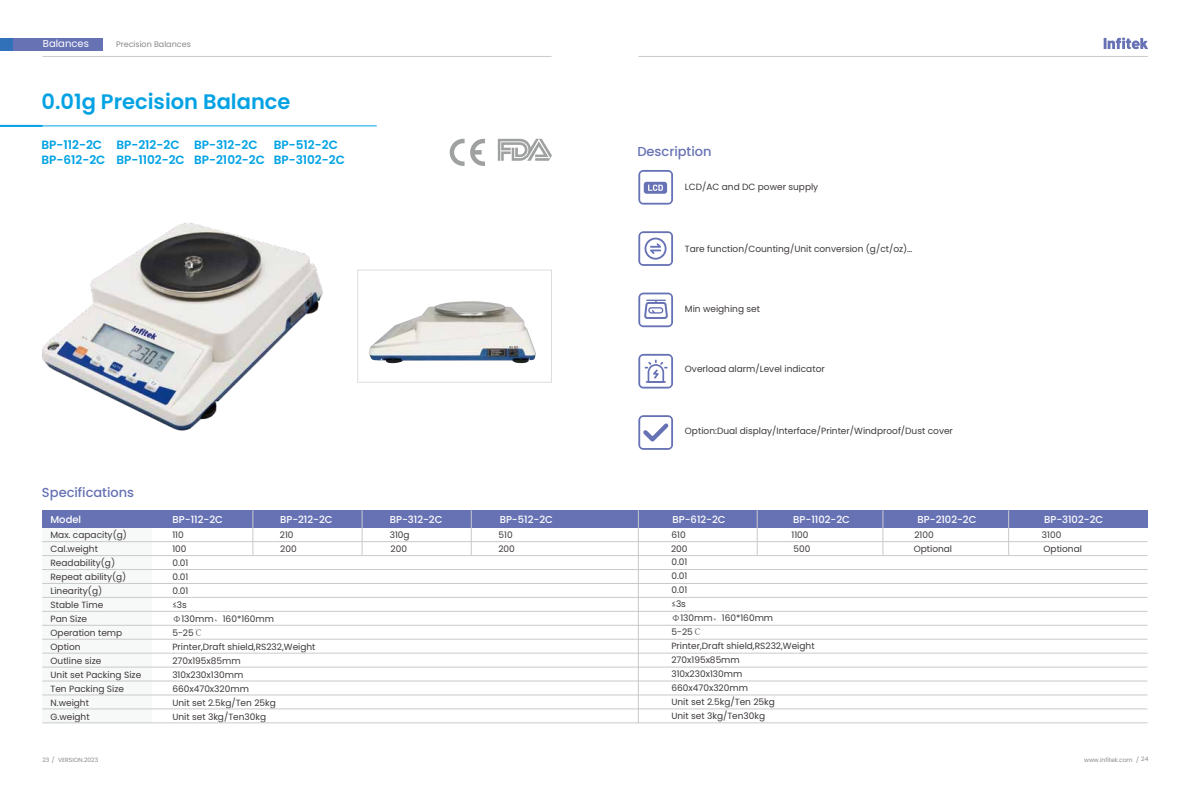
<style>
.page{position:relative;width:1191px;height:808px;background:#fff}
.page>*{position:absolute;margin:0;border:0;box-sizing:border-box;transform-origin:0 0}
.t1{font:600 21px "Poppins";color:#00a2e4}
.t2{font:500 13px "Poppins";color:#6772b5}
.t3{font:600 12px/14.4px "Poppins";color:#00a2e4}
.t4{font:500 10px "Poppins";color:#fff}
.t5{font:10px "Poppins";color:#fff}
.t6{font:9px/14px "Poppins";color:#3e3a39}
.t7{font:8px "Poppins";color:#898989}
.t8{font:6px "Poppins";color:#898989}
.s1{font-family:"Adobe Song Std";font-weight:300}
</style>
<div class="page">
<svg style="left:638px;top:293px;width:35px;height:34px"></svg>
<svg style="left:638px;top:354px;width:35px;height:34px"></svg>
<svg style="left:638px;top:415px;width:35px;height:35px"></svg>
<div style="left:42px;top:510px;width:109px;height:213px;background:#f7f8f8"></div>
<div style="left:42px;top:510px;width:1105px;height:18px;background:#6772b5"></div>
<hr style="left:42px;top:555px;width:1105px;height:1px;background:#c9caca">
<hr style="left:42px;top:583px;width:1105px;height:1px;background:#c9caca">
<hr style="left:42px;top:569px;width:1105px;height:1px;background:#c9caca">
<hr style="left:42px;top:541px;width:1105px;height:1px;background:#c9caca">
<hr style="left:42px;top:597px;width:1105px;height:1px;background:#c9caca">
<hr style="left:42px;top:625px;width:1105px;height:1px;background:#c9caca">
<hr style="left:42px;top:611px;width:1105px;height:1px;background:#c9caca">
<hr style="left:42px;top:639px;width:1105px;height:1px;background:#c9caca">
<hr style="left:42px;top:667px;width:1105px;height:1px;background:#c9caca">
<hr style="left:42px;top:653px;width:1105px;height:1px;background:#c9caca">
<hr style="left:42px;top:681px;width:1105px;height:1px;background:#c9caca">
<hr style="left:42px;top:709px;width:1105px;height:1px;background:#c9caca">
<hr style="left:42px;top:695px;width:1105px;height:1px;background:#c9caca">
<hr style="left:42px;top:722px;width:1105px;height:1px;background:#c9caca">
<hr style="left:253px;top:510px;width:1px;height:45px;background:#c9caca">
<hr style="left:362px;top:510px;width:1px;height:45px;background:#c9caca">
<hr style="left:471px;top:510px;width:1px;height:45px;background:#c9caca">
<hr style="left:757px;top:510px;width:1px;height:45px;background:#c9caca">
<hr style="left:882px;top:510px;width:1px;height:45px;background:#c9caca">
<hr style="left:1008px;top:510px;width:1px;height:45px;background:#c9caca">
<hr style="left:638px;top:510px;width:1px;height:213px;background:#c9caca">
<img style="left:369px;top:301px;width:167px;height:62px">
<div style="left:357px;top:270px;width:195px;height:113px;border:1px solid #dcdddd"></div>
<div style="left:13px;top:38px;width:90px;height:13px;background:#6772b5"></div>
<div style="left:0;top:38px;width:12px;height:13px;background:#3071b9"></div>
<hr style="left:638px;top:56px;width:509px;height:1px;background:#c9caca">
<hr style="left:42px;top:56px;width:509px;height:1px;background:#c9caca">
<hr style="left:0;top:126px;width:377px;height:1px;background:#00a2e4">
<hr style="left:0;top:125px;width:43px;height:2px;background:#00a2e4">
<svg style="left:450px;top:139px;width:35px;height:27px"></svg>
<svg style="left:498px;top:139px;width:54px;height:22px"></svg>
<svg style="left:638px;top:170px;width:35px;height:35px"></svg>
<svg style="left:638px;top:231px;width:35px;height:35px"></svg>
<svg style="left:1103px;top:38px;width:45px;height:11px"></svg>
<img style="left:42px;top:223px;width:316px;height:208px">
<p class="t5" style="left:43px;top:38px;width:47px">Balances</p>
<p class="t7" style="left:116px;top:40px;width:76px">Precision Balances</p>
<h1 class="t1" style="left:41px;top:89px;width:250px">0.01g Precision Balance</h1>
<h3 class="t3" style="left:41px;top:138px;width:218px">BP-112-2C BP-212-2C BP-312-2C</h3>
<h3 class="t3" style="left:41px;top:138px;width:305px;text-indent:232px">BP-512-2C<br>BP-612-2C BP-1102-2C BP-2102-2C BP-3102-2C</h3>
<h2 class="t2" style="left:637px;top:144px;width:76px">Description</h2>
<p class="t6" style="left:685px;top:180px;width:135px">LCD/AC and DC power supply</p>
<p class="t6" style="left:685px;top:242px;width:229px">Tare function/Counting/Unit conversion (g/ct/oz)…</p>
<p class="t6" style="left:685px;top:302px;width:77px">Min weighing set</p>
<p class="t6" style="left:685px;top:362px;width:141px">Overload alarm/Level indicator</p>
<p class="t6" style="left:685px;top:424px;width:269px">Option:Dual display/Interface/Printer/Windproof/Dust cover</p>
<h2 class="t2" style="left:42px;top:485px;width:94px">Specifications</h2>
<p class="t4" style="left:50px;top:513px;width:32px">Model</p>
<p class="t4" style="left:173px;top:513px;width:52px">BP-112-2C</p>
<p class="t4" style="left:280px;top:513px;width:54px">BP-212-2C</p>
<p class="t4" style="left:390px;top:513px;width:54px">BP-312-2C</p>
<p class="t4" style="left:500px;top:513px;width:55px">BP-512-2C</p>
<p class="t4" style="left:672px;top:513px;width:55px">BP-612-2C</p>
<p class="t4" style="left:793px;top:513px;width:58px">BP-1102-2C</p>
<p class="t4" style="left:917px;top:513px;width:60px">BP-2102-2C</p>
<p class="t4" style="left:1044px;top:513px;width:61px">BP-3102-2C</p>
<p class="t6" style="left:50px;top:528px;width:92px">Max. capacity(g)<br>Cal.weight<br>Readability(g)<br>Repeat ability(g)<br>Linearity(g)<br>Stable Time<br>Pan Size<br>Operation temp<br>Option<br>Outline size<br>Unit set Packing Size<br>Ten Packing Size<br>N.weight<br>G.weight</p>
<p class="t6" style="left:172px;top:528px;width:13px">110</p>
<p class="t6" style="left:280px;top:528px;width:15px">210</p>
<p class="t6" style="left:390px;top:528px;width:21px">310g</p>
<p class="t6" style="left:498px;top:528px;width:16px">510</p>
<p class="t6" style="left:671px;top:528px;width:16px">610</p>
<p class="t6" style="left:791px;top:528px;width:19px">1100</p>
<p class="t6" style="left:914px;top:528px;width:21px">2100</p>
<p class="t6" style="left:1042px;top:528px;width:21px">3100</p>
<p class="t6" style="left:172px;top:542px;width:16px">100</p>
<p class="t6" style="left:280px;top:542px;width:18px">200</p>
<p class="t6" style="left:390px;top:542px;width:18px">200</p>
<p class="t6" style="left:498px;top:542px;width:18px">200</p>
<p class="t6" style="left:671px;top:542px;width:18px">200</p>
<p class="t6" style="left:793px;top:542px;width:18px">500</p>
<p class="t6" style="left:913px;top:542px;width:40px">Optional</p>
<p class="t6" style="left:1043px;top:542px;width:40px">Optional</p>
<p class="t6" style="left:172px;top:556px;width:145px">0.01<br>0.01<br>0.01<br>≤3s<br><span class="s1">Φ</span>130mm<span class="s1">、</span>160*160mm<br>5-25<span class="s1">℃<br></span>Printer,Draft shield,RS232,Weight<br>270x195x85mm<br>310x230x130mm<br>660x470x320mm<br>Unit set 2.5kg/Ten 25kg<br>Unit set 3kg/Ten30kg</p>
<p class="t6" style="left:671px;top:555px;width:145px">0.01<br>0.01<br>0.01<br>≤3s<br><span class="s1">Φ</span>130mm<span class="s1">、</span>160*160mm<br>5-25<span class="s1">℃<br></span>Printer,Draft shield,RS232,Weight<br>270x195x85mm<br>310x230x130mm<br>660x470x320mm<br>Unit set 2.5kg/Ten 25kg<br>Unit set 3kg/Ten30kg</p>
<p class="t8" style="left:42px;top:756px;width:57px">23 / VERSION.2023</p>
<p class="t8" style="left:1084px;top:756px;width:66px">www.infitek.com / 24</p>
</div>
